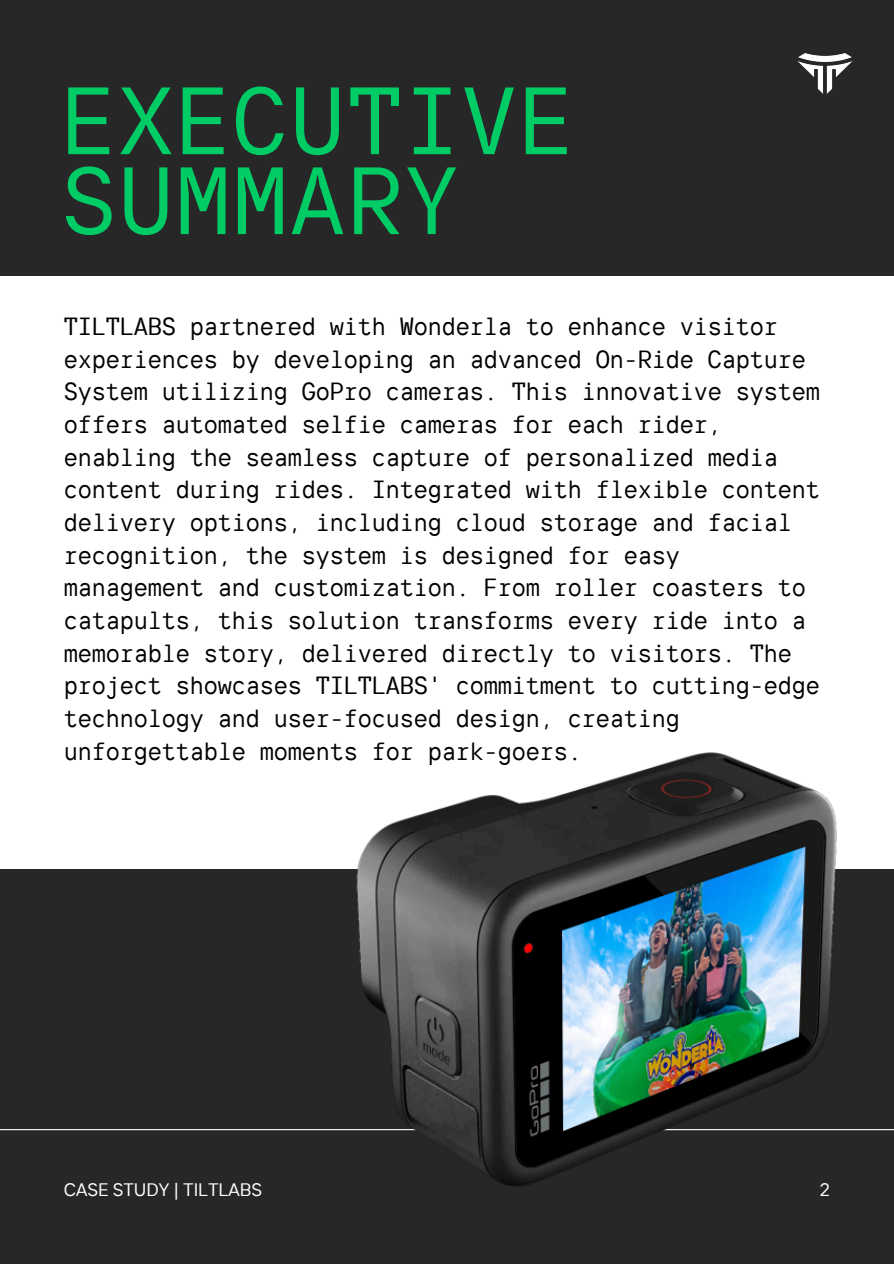
<style>
.page{position:relative;width:894px;height:1264px;background:#fff}
.page>*{position:absolute;margin:0;border:0;box-sizing:border-box;transform-origin:0 0}
.t1{font:95.25px/79.9px "TT Interphases Mono";color:#0c6}
.t2{font:24.75px/32.7px "TT Interphases Mono";letter-spacing:-.035em;color:#000}
.t3{font:18px "TT Interphases";color:#fff}
</style>
<div class="page">
<div style="left:0;top:0;width:893px;height:1263px;background:#272727"></div>
<hr style="left:0;top:1129px;width:893px;height:1px;background:#fff">
<img style="left:797px;top:53px;width:56px;height:41px">
<div style="left:0;top:277px;width:893px;height:591px;background:#fff"></div>
<img style="left:301px;top:726px;width:560px;height:461px">
<h2 class="t1" style="left:60px;top:80px;width:516px">EXECUTIVE<br>SUMMARY</h2>
<p class="t2" style="left:63px;top:310px;width:758px">TILTLABS partnered with Wonderla to enhance visitor experiences by developing an advanced On-Ride Capture System utilizing GoPro cameras. This innovative system offers automated selfie cameras for each rider, enabling the seamless capture of personalized media content during rides. Integrated with flexible content delivery options, including cloud storage and facial recognition, the system is designed for easy management and customization. From roller coasters to catapults, this solution transforms every ride into a memorable story, delivered directly to visitors. The project showcases TILTLABS' commitment to cutting-edge technology and user-focused design, creating unforgettable moments for park-goers.</p>
<p class="t3" style="left:64px;top:1178px;width:200px">CASE STUDY | TILTLABS</p>
<p class="t3" style="left:819px;top:1178px;width:12px">2</p>
</div>
